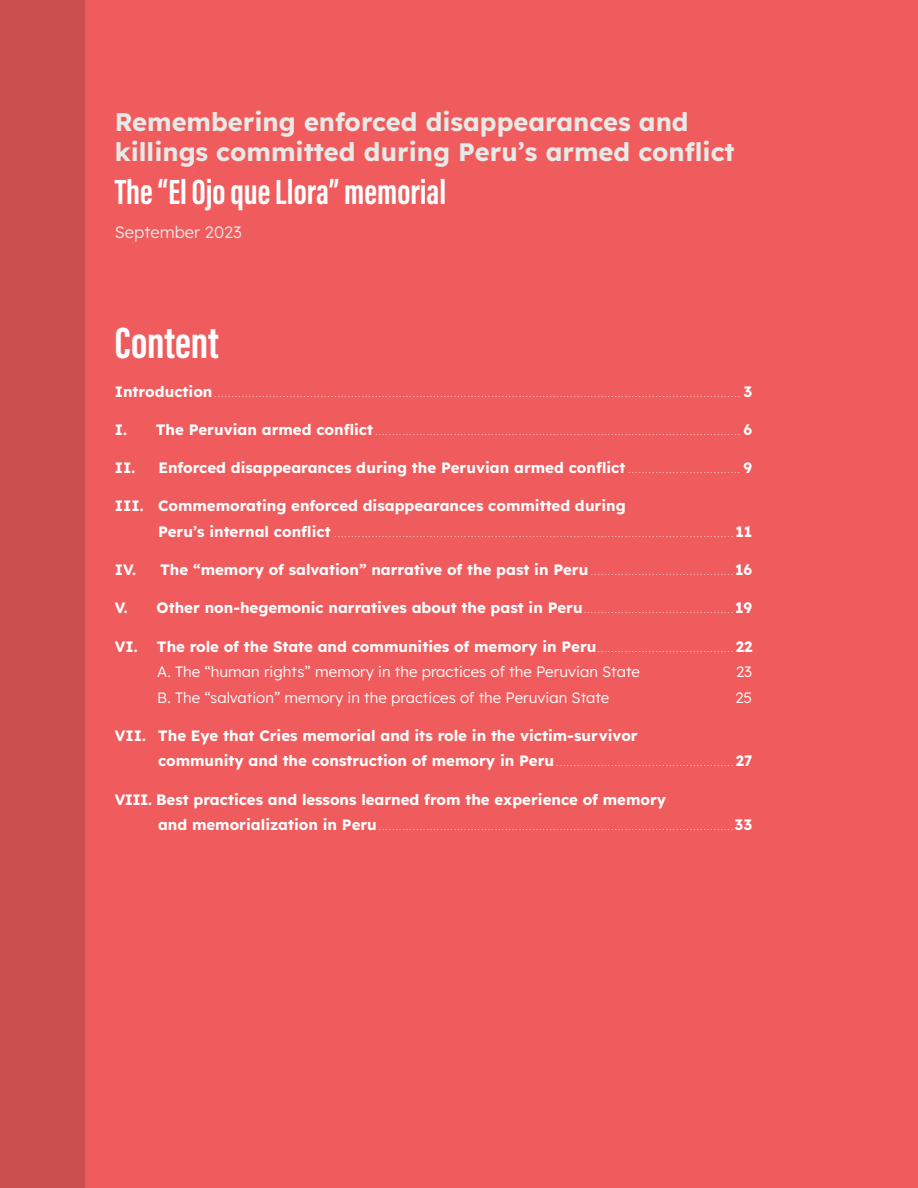
<style>
.page{position:relative;width:918px;height:1188px;background:#f05c5d}
.page>*{position:absolute;margin:0;border:0;box-sizing:border-box;transform-origin:0 0}
.cuerpotexto1{font:45px "Acumin Variable Concept";letter-spacing:-.16em;color:#fff}
.cuerpotexto1-2{font:36px "Acumin Variable Concept";letter-spacing:-.165em;color:#fff}
.cuerpotexto1-3{font:25.5px/30px "Lexend";color:#e8eae7}
.cuerpotexto1-4{font:16.5px "Lexend";color:#e8eae7}
.t1{font:15px "Lexend";color:#fff}
</style>
<div class="page">
<div style="left:0;top:0;width:85px;height:1188px;background:#cc4f4f"></div>
<p class="cuerpotexto1-3" style="left:115px;top:106px;width:621px">Remembering enforced disappearances and killings committed during Peru’s armed conflict</p>
<p class="cuerpotexto1-2" style="left:115px;top:167px;width:334px">The “El Ojo que Llora” memorial</p>
<p class="cuerpotexto1-4" style="left:115px;top:220px;width:129px">September 2023</p>
<p class="cuerpotexto1" style="left:115px;top:312px;width:108px">Content</p>
<p class="t1" style="left:115px;top:380px;width:639px">Introduction.......................................................................................................................................................... 3</p>
<p class="t1" style="left:115px;top:419px;width:639px">I. The Peruvian armed conflict........................................................................................................... 6</p>
<p class="t1" style="left:115px;top:457px;width:639px">II. Enforced disappearances during the Peruvian armed conflict ................................. 9</p>
<p class="t1" style="left:115px;top:495px;width:513px">III. Commemorating enforced disappearances committed during</p>
<p class="t1" style="left:158px;top:521px;width:596px">Peru’s internal conflict .....................................................................................................................11</p>
<p class="t1" style="left:115px;top:559px;width:639px">IV. The “memory of salvation” narrative of the past in Peru..........................................16</p>
<p class="t1" style="left:115px;top:597px;width:639px">V. Other non-hegemonic narratives about the past in Peru............................................19</p>
<p class="t1" style="left:115px;top:635px;width:639px">VI. The role of the State and communities of memory in Peru........................................22</p>
<p class="t1" style="left:157px;top:661px;width:484px">A. The “human rights” memory in the practices of the Peruvian State</p>
<p class="t1" style="left:736px;top:661px;width:18px">23</p>
<p class="t1" style="left:157px;top:686px;width:454px">B. The “salvation” memory in the practices of the Peruvian State</p>
<p class="t1" style="left:735px;top:686px;width:18px">25</p>
<p class="t1" style="left:115px;top:725px;width:525px">VII. The Eye that Cries memorial and its role in the victim-survivor</p>
<p class="t1" style="left:158px;top:750px;width:596px">community and the construction of memory in Peru....................................................27</p>
<p class="t1" style="left:115px;top:788px;width:553px">VIII. Best practices and lessons learned from the experience of memory</p>
<p class="t1" style="left:158px;top:814px;width:596px">and memorialization in Peru........................................................................................................33</p>
</div>
